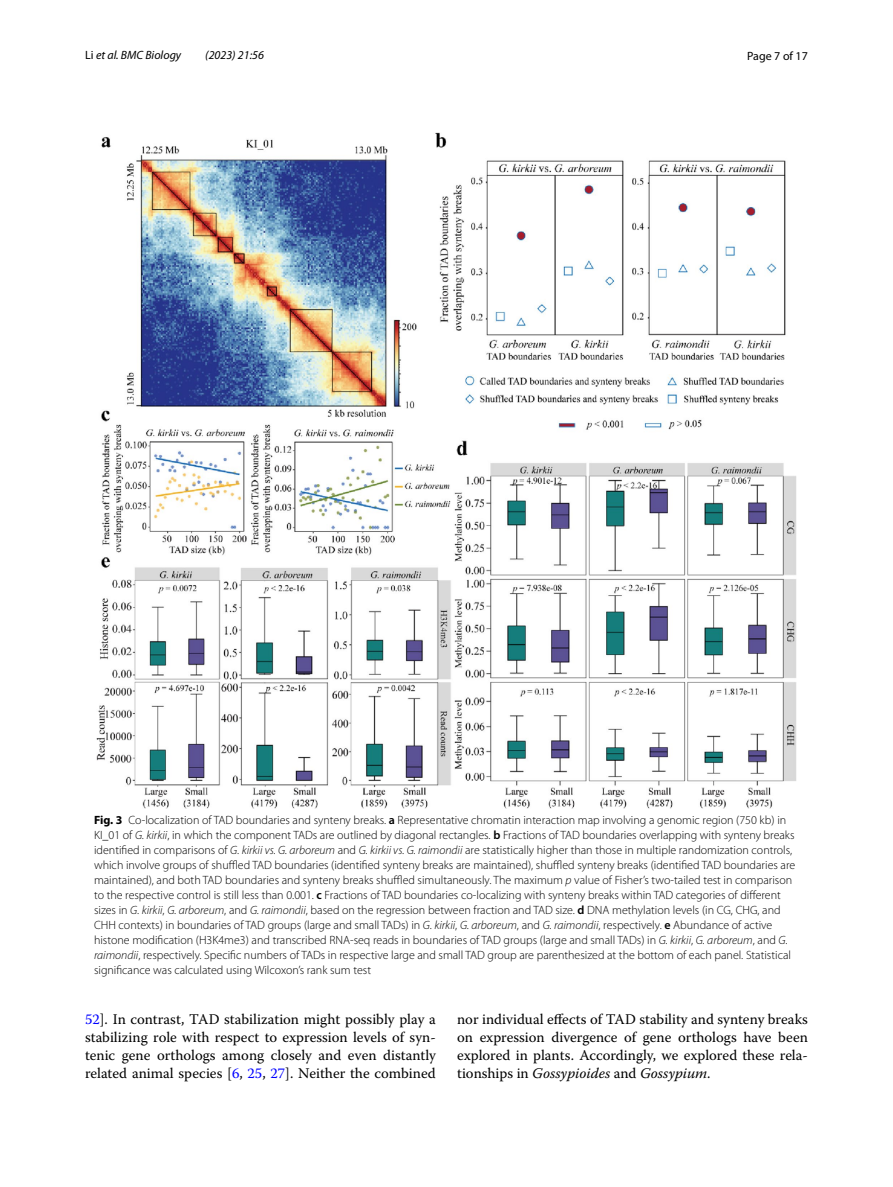
<style>
.page{position:relative;width:893px;height:1187px;background:#fff}
.page>*{position:absolute;margin:0;border:0;box-sizing:border-box;transform-origin:0 0}
.t1{font:14.7px/18px "Warnock Pro";color:#000;text-align:justify}
.t2{font:300 12px/15px "Myriad Pro";color:#000}
.t3{font:italic 12px "Myriad Pro";color:#000}
.t4{font:12px "Myriad Pro";color:#000}
.s1{font-style:normal}
.s2{font-weight:700}
.s3{font-weight:600}
.s4{font-style:italic}
.s5{color:#00f}
</style>
<div class="page">
<img style="left:96px;top:133px;width:701px;height:675px">
<p class="t3" style="left:85px;top:48px;width:98px"><span class="s1">Li</span> et al. BMC Biology</p>
<p class="t3" style="left:205px;top:48px;width:60px">(2023) 21:56</p>
<p class="t4" style="left:747px;top:48px;width:62px">Page 7 of 17</p>
<p class="t2" style="left:94px;top:812px;width:703px"><span class="s2">Fig. 3</span> Co-localization of TAD boundaries and synteny breaks. <span class="s3">a</span> Representative chromatin interaction map involving a genomic region (750 kb) in KI_01 of <span class="s4">G. kirkii</span>, in which the component TADs are outlined by diagonal rectangles. <span class="s3">b</span> Fractions of TAD boundaries overlapping with synteny breaks identified in comparisons of <span class="s4">G. kirkii vs. G. arboreum</span> and <span class="s4">G. kirkii vs. G. raimondii</span> are statistically higher than those in multiple randomization controls, which involve groups of shuffled TAD boundaries (identified synteny breaks are maintained), shuffled synteny breaks (identified TAD boundaries are maintained), and both TAD boundaries and synteny breaks shuffled simultaneously. The maximum <span class="s4">p</span> value of Fisher’s two-tailed test in comparison to the respective control is still less than 0.001. <span class="s3">c</span> Fractions of TAD boundaries co-localizing with synteny breaks within TAD categories of different sizes in <span class="s4">G. kirkii</span>, <span class="s4">G. arboreum</span>, and <span class="s4">G. raimondii</span>, based on the regression between fraction and TAD size. <span class="s3">d</span> DNA methylation levels (in CG, CHG, and CHH contexts) in boundaries of TAD groups (large and small TADs) in <span class="s4">G. kirkii</span>, <span class="s4">G. arboreum</span>, and <span class="s4">G. raimondii</span>, respectively. <span class="s3">e</span> Abundance of active histone modification (H3K4me3) and transcribed RNA-seq reads in boundaries of TAD groups (large and small TADs) in <span class="s4">G. kirkii</span>, <span class="s4">G. arboreum</span>, and <span class="s4">G. raimondii</span>, respectively. Specific numbers of TADs in respective large and small TAD group are parenthesized at the bottom of each panel. Statistical significance was calculated using Wilcoxon’s rank sum test</p>
<p class="t1" style="left:85px;top:1010px;width:352px"><span class="s5">52</span>]. In contrast, TAD stabilization might possibly play a stabilizing role with respect to expression levels of syn&shy;tenic gene orthologs among closely and even distantly related animal species [<span class="s5">6</span>, <span class="s5">25</span>, <span class="s5">27</span>]. Neither the combined</p>
<p class="t1" style="left:457px;top:1010px;width:352px">nor individual effects of TAD stability and synteny breaks on expression divergence of gene orthologs have been explored in plants. Accordingly, we explored these rela&shy;tionships in <span class="s4">Gossypioides</span> and <span class="s4">Gossypium</span>.</p>
</div>
